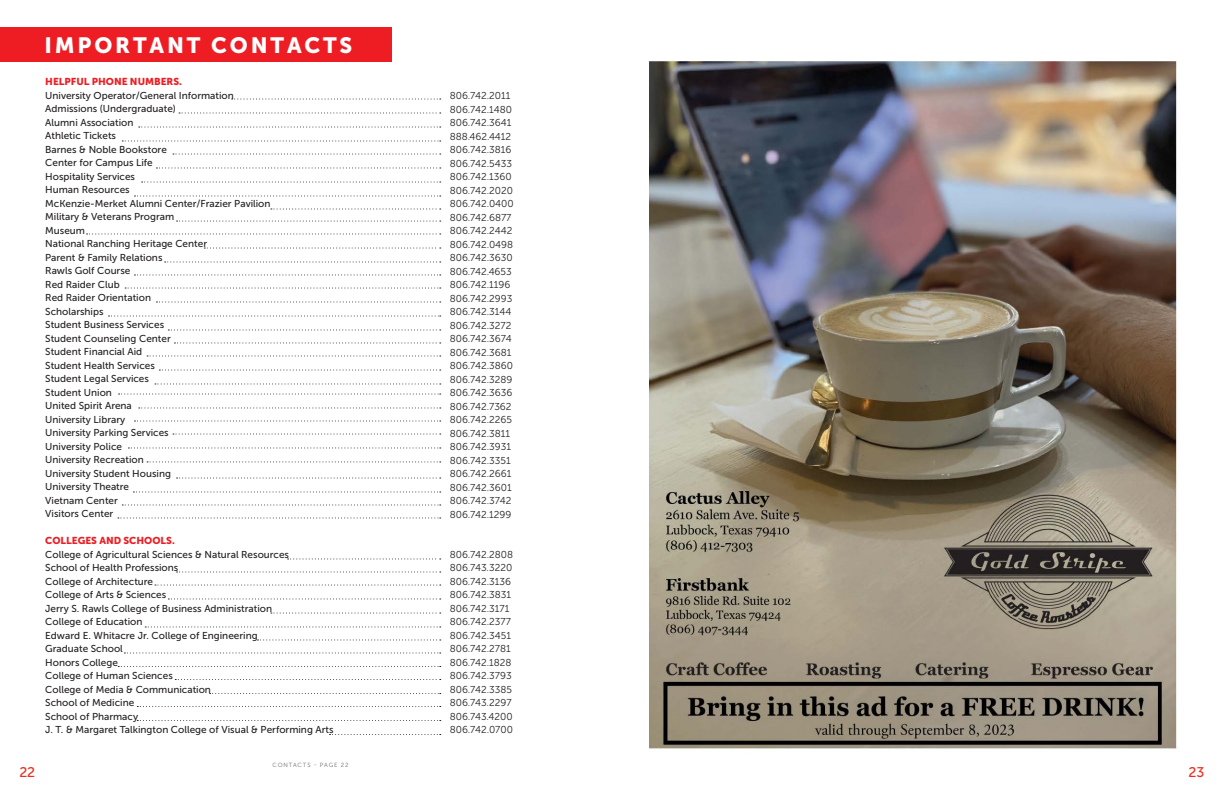
<style>
.page{position:relative;width:1224px;height:801px;background:#fff}
.page>*{position:absolute;margin:0;border:0;box-sizing:border-box;transform-origin:0 0}
.Main_Title_Headings{font:22px "Museo Sans 900";letter-spacing:.13em;color:#fff}
.t1{font:14px "Museo Sans 500";color:#ee2e22}
.t2{font:10px "Museo Sans 500";color:#231f20}
.t3{font:10px "Museo Sans 300";color:#231f20}
.t4{font:10px "Museo Sans 900";color:#ee1d23}
.t5{font:6px "Museo Sans 300";letter-spacing:.145em;color:#6c6d70}
</style>
<div class="page">
<svg style="left:232px;top:99px;width:209px;height:1px"></svg>
<svg style="left:179px;top:112px;width:262px;height:1px"></svg>
<svg style="left:139px;top:127px;width:302px;height:1px"></svg>
<svg style="left:122px;top:140px;width:319px;height:1px"></svg>
<svg style="left:173px;top:154px;width:268px;height:1px"></svg>
<svg style="left:156px;top:167px;width:285px;height:1px"></svg>
<svg style="left:142px;top:182px;width:299px;height:1px"></svg>
<svg style="left:134px;top:195px;width:307px;height:1px"></svg>
<svg style="left:271px;top:208px;width:170px;height:1px"></svg>
<svg style="left:87px;top:233px;width:354px;height:1px"></svg>
<svg style="left:204px;top:248px;width:237px;height:1px"></svg>
<svg style="left:165px;top:261px;width:276px;height:1px"></svg>
<svg style="left:134px;top:274px;width:307px;height:1px"></svg>
<svg style="left:125px;top:288px;width:316px;height:1px"></svg>
<svg style="left:156px;top:301px;width:285px;height:1px"></svg>
<svg style="left:109px;top:316px;width:332px;height:1px"></svg>
<svg style="left:168px;top:329px;width:273px;height:1px"></svg>
<svg style="left:174px;top:342px;width:267px;height:1px"></svg>
<svg style="left:147px;top:355px;width:294px;height:1px"></svg>
<svg style="left:159px;top:370px;width:282px;height:1px"></svg>
<svg style="left:155px;top:383px;width:286px;height:1px"></svg>
<svg style="left:119px;top:394px;width:322px;height:1px"></svg>
<svg style="left:139px;top:407px;width:302px;height:1px"></svg>
<svg style="left:147px;top:461px;width:294px;height:1px"></svg>
<svg style="left:134px;top:420px;width:307px;height:1px"></svg>
<svg style="left:173px;top:434px;width:268px;height:1px"></svg>
<svg style="left:128px;top:447px;width:313px;height:1px"></svg>
<svg style="left:177px;top:478px;width:264px;height:1px"></svg>
<svg style="left:133px;top:491px;width:308px;height:1px"></svg>
<svg style="left:122px;top:504px;width:319px;height:1px"></svg>
<svg style="left:118px;top:517px;width:323px;height:1px"></svg>
<svg style="left:288px;top:558px;width:153px;height:1px"></svg>
<svg style="left:177px;top:571px;width:264px;height:1px"></svg>
<svg style="left:155px;top:585px;width:286px;height:1px"></svg>
<svg style="left:168px;top:598px;width:273px;height:1px"></svg>
<svg style="left:271px;top:613px;width:170px;height:1px"></svg>
<svg style="left:145px;top:626px;width:296px;height:1px"></svg>
<svg style="left:258px;top:639px;width:183px;height:1px"></svg>
<svg style="left:124px;top:652px;width:317px;height:1px"></svg>
<svg style="left:118px;top:666px;width:323px;height:1px"></svg>
<svg style="left:175px;top:679px;width:266px;height:1px"></svg>
<svg style="left:210px;top:693px;width:231px;height:1px"></svg>
<svg style="left:137px;top:706px;width:304px;height:1px"></svg>
<svg style="left:137px;top:720px;width:304px;height:1px"></svg>
<svg style="left:330px;top:734px;width:111px;height:1px"></svg>
<svg style="left:177px;top:221px;width:264px;height:1px"></svg>
<div style="left:0;top:27px;width:392px;height:34px;background:#ee1d23"></div>
<img style="left:649px;top:62px;width:529px;height:687px">
<p class="Main_Title_Headings" style="left:44px;top:33px;width:309px">IMPORTANT CONTACTS</p>
<p class="t4" style="left:45px;top:76px;width:138px">HELPFUL PHONE NUMBERS.</p>
<p class="t2" style="left:45px;top:90px;width:190px">University Operator/General Information</p>
<p class="t2" style="left:45px;top:103px;width:132px">Admissions (Undergraduate)</p>
<p class="t2" style="left:45px;top:117px;width:90px">Alumni Association</p>
<p class="t2" style="left:45px;top:130px;width:72px">Athletic Tickets</p>
<p class="t2" style="left:45px;top:144px;width:123px">Barnes &amp; Noble Bookstore</p>
<p class="t2" style="left:45px;top:157px;width:109px">Center for Campus Life</p>
<p class="t2" style="left:45px;top:171px;width:91px">Hospitality Services</p>
<p class="t2" style="left:45px;top:184px;width:86px">Human Resources</p>
<p class="t2" style="left:45px;top:198px;width:227px">McKenzie-Merket Alumni Center/Frazier Pavilion</p>
<p class="t2" style="left:45px;top:211px;width:130px">Military &amp; Veterans Program</p>
<p class="t2" style="left:45px;top:225px;width:41px">Museum</p>
<p class="t2" style="left:45px;top:238px;width:163px">National Ranching Heritage Center</p>
<p class="t2" style="left:45px;top:252px;width:119px">Parent &amp; Family Relations</p>
<p class="t2" style="left:45px;top:265px;width:87px">Rawls Golf Course</p>
<p class="t2" style="left:45px;top:279px;width:76px">Red Raider Club</p>
<p class="t2" style="left:45px;top:292px;width:107px">Red Raider Orientation</p>
<p class="t2" style="left:45px;top:306px;width:60px">Scholarships</p>
<p class="t2" style="left:45px;top:319px;width:120px">Student Business Services</p>
<p class="t2" style="left:45px;top:333px;width:127px">Student Counseling Center</p>
<p class="t2" style="left:45px;top:346px;width:99px">Student Financial Aid</p>
<p class="t2" style="left:45px;top:360px;width:111px">Student Health Services</p>
<p class="t2" style="left:45px;top:373px;width:105px">Student Legal Services</p>
<p class="t2" style="left:45px;top:387px;width:68px">Student Union</p>
<p class="t2" style="left:45px;top:400px;width:88px">United Spirit Arena</p>
<p class="t2" style="left:45px;top:414px;width:82px">University Library</p>
<p class="t2" style="left:45px;top:427px;width:125px">University Parking Services</p>
<p class="t2" style="left:45px;top:441px;width:78px">University Police</p>
<p class="t2" style="left:45px;top:454px;width:100px">University Recreation</p>
<p class="t2" style="left:45px;top:468px;width:127px">University Student Housing</p>
<p class="t2" style="left:45px;top:481px;width:85px">University Theatre</p>
<p class="t2" style="left:45px;top:495px;width:74px">Vietnam Center</p>
<p class="t2" style="left:45px;top:508px;width:70px">Visitors Center</p>
<p class="t4" style="left:45px;top:535px;width:131px">COLLEGES AND SCHOOLS.</p>
<p class="t2" style="left:45px;top:549px;width:245px">College of Agricultural Sciences &amp; Natural Resources</p>
<p class="t2" style="left:45px;top:562px;width:135px">School of Health Professions</p>
<p class="t2" style="left:45px;top:576px;width:109px">College of Architecture</p>
<p class="t2" style="left:45px;top:589px;width:123px">College of Arts &amp; Sciences</p>
<p class="t2" style="left:45px;top:603px;width:228px">Jerry S. Rawls College of Business Administration</p>
<p class="t2" style="left:45px;top:616px;width:99px">College of Education</p>
<p class="t2" style="left:45px;top:630px;width:214px">Edward E. Whitacre Jr. College of Engineering</p>
<p class="t2" style="left:45px;top:643px;width:79px">Graduate School</p>
<p class="t2" style="left:45px;top:657px;width:74px">Honors College</p>
<p class="t2" style="left:45px;top:670px;width:129px">College of Human Sciences</p>
<p class="t2" style="left:45px;top:684px;width:167px">College of Media &amp; Communication</p>
<p class="t2" style="left:45px;top:697px;width:91px">School of Medicine</p>
<p class="t2" style="left:45px;top:711px;width:94px">School of Pharmacy</p>
<p class="t2" style="left:45px;top:724px;width:290px">J. T. &amp; Margaret Talkington College of Visual &amp; Performing Arts</p>
<p class="t3" style="left:450px;top:90px;width:62px">806.742.2011</p>
<p class="t3" style="left:450px;top:104px;width:64px">806.742.1480</p>
<p class="t3" style="left:450px;top:117px;width:63px">806.742.3641</p>
<p class="t3" style="left:450px;top:131px;width:63px">888.462.4412</p>
<p class="t3" style="left:450px;top:144px;width:63px">806.742.3816</p>
<p class="t3" style="left:450px;top:158px;width:64px">806.742.5433</p>
<p class="t3" style="left:450px;top:171px;width:63px">806.742.1360</p>
<p class="t3" style="left:450px;top:185px;width:65px">806.742.2020</p>
<p class="t3" style="left:450px;top:198px;width:65px">806.742.0400</p>
<p class="t3" style="left:450px;top:212px;width:63px">806.742.6877</p>
<p class="t3" style="left:450px;top:225px;width:64px">806.742.2442</p>
<p class="t3" style="left:450px;top:239px;width:65px">806.742.0498</p>
<p class="t3" style="left:450px;top:252px;width:64px">806.742.3630</p>
<p class="t3" style="left:450px;top:266px;width:64px">806.742.4653</p>
<p class="t3" style="left:450px;top:279px;width:62px">806.742.1196</p>
<p class="t3" style="left:450px;top:293px;width:64px">806.742.2993</p>
<p class="t3" style="left:450px;top:306px;width:63px">806.742.3144</p>
<p class="t3" style="left:450px;top:320px;width:63px">806.742.3272</p>
<p class="t3" style="left:450px;top:333px;width:64px">806.742.3674</p>
<p class="t3" style="left:450px;top:347px;width:63px">806.742.3681</p>
<p class="t3" style="left:450px;top:360px;width:65px">806.742.3860</p>
<p class="t3" style="left:450px;top:374px;width:64px">806.742.3289</p>
<p class="t3" style="left:450px;top:387px;width:64px">806.742.3636</p>
<p class="t3" style="left:450px;top:401px;width:63px">806.742.7362</p>
<p class="t3" style="left:450px;top:414px;width:64px">806.742.2265</p>
<p class="t3" style="left:450px;top:428px;width:62px">806.742.3811</p>
<p class="t3" style="left:450px;top:441px;width:63px">806.742.3931</p>
<p class="t3" style="left:450px;top:455px;width:62px">806.742.3351</p>
<p class="t3" style="left:450px;top:468px;width:63px">806.742.2661</p>
<p class="t3" style="left:450px;top:482px;width:63px">806.742.3601</p>
<p class="t3" style="left:450px;top:495px;width:63px">806.742.3742</p>
<p class="t3" style="left:450px;top:509px;width:63px">806.742.1299</p>
<p class="t3" style="left:450px;top:549px;width:65px">806.742.2808</p>
<p class="t3" style="left:450px;top:562px;width:64px">806.743.3220</p>
<p class="t3" style="left:450px;top:576px;width:63px">806.742.3136</p>
<p class="t3" style="left:450px;top:589px;width:63px">806.742.3831</p>
<p class="t3" style="left:450px;top:603px;width:61px">806.742.3171</p>
<p class="t3" style="left:450px;top:616px;width:63px">806.742.2377</p>
<p class="t3" style="left:450px;top:630px;width:63px">806.742.3451</p>
<p class="t3" style="left:450px;top:643px;width:63px">806.742.2781</p>
<p class="t3" style="left:450px;top:657px;width:63px">806.742.1828</p>
<p class="t3" style="left:450px;top:670px;width:63px">806.742.3793</p>
<p class="t3" style="left:450px;top:684px;width:64px">806.742.3385</p>
<p class="t3" style="left:450px;top:697px;width:63px">806.743.2297</p>
<p class="t3" style="left:450px;top:711px;width:64px">806.743.4200</p>
<p class="t3" style="left:450px;top:724px;width:65px">806.742.0700</p>
<p class="t5" style="left:273px;top:761px;width:77px">CONTACTS - PAGE 22</p>
<h2 class="t1" style="left:19px;top:765px;width:17px">22</h2>
<h2 class="t1" style="left:1189px;top:765px;width:17px">23</h2>
</div>
